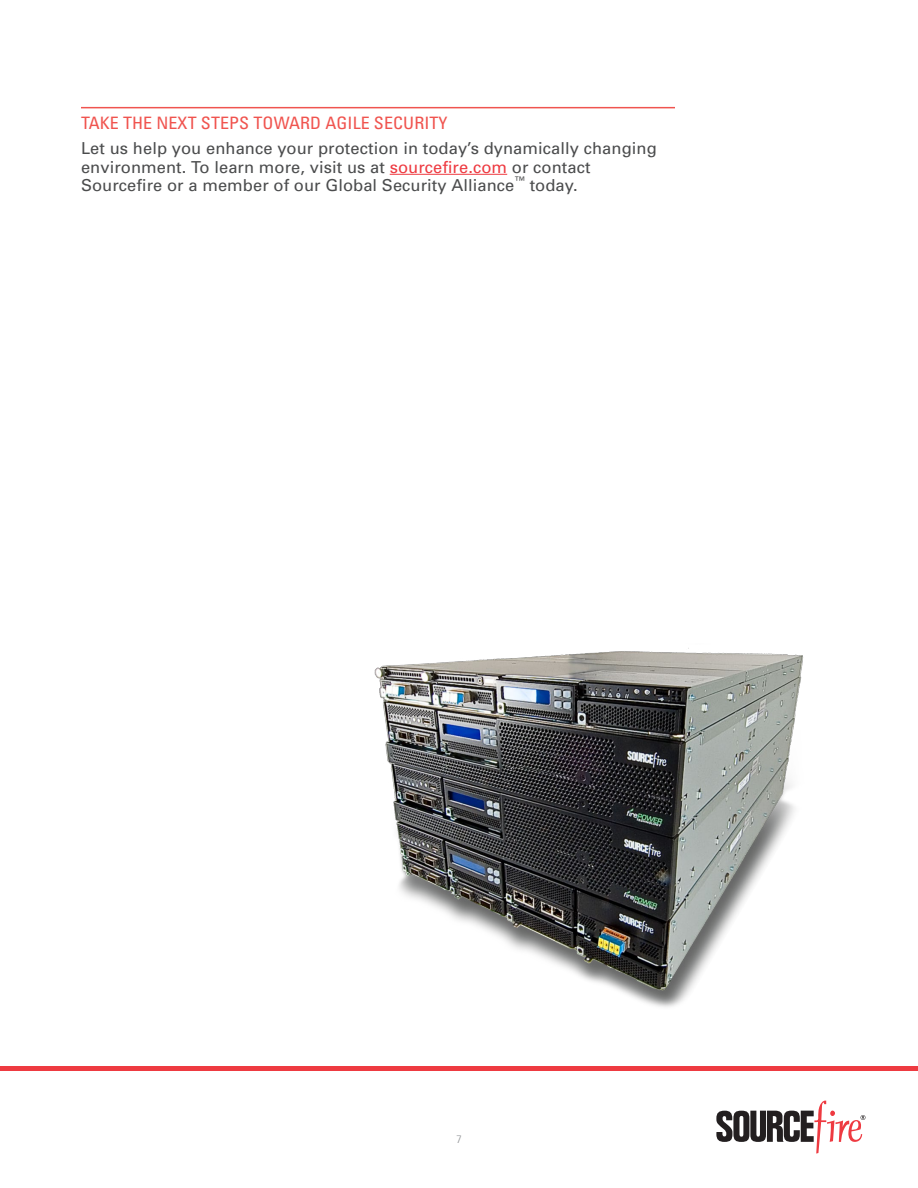
<style>
.page{position:relative;width:918px;height:1188px;background:#fff}
.page>*{position:absolute;margin:0;border:0;box-sizing:border-box;transform-origin:0 0}
.t1{font:condensed 17.1px "Univers";letter-spacing:.005em;color:#f0544f;scale:1.05 1}
.t2{font:16.5px/18.8px "Univers";letter-spacing:.005em;color:#4b4c4d}
.t3{font:300 condensed 10.8px "Univers";color:#939598;scale:1.11 1}
.t4{font:10.5px "Univers";color:#4b4c4d}
.s1{color:#ee3a41}
</style>
<div class="page">
<svg style="left:716px;top:1101px;width:149px;height:53px"></svg>
<hr style="left:81px;top:107px;width:594px;height:1px;background:#f0544f">
<hr style="left:390px;top:174px;width:117px;height:1px;background:#ee3a41">
<div style="left:0;top:1066px;width:918px;height:5px;background:#ee3a41"></div>
<img style="left:374px;top:648px;width:430px;height:359px">
<p class="t1" style="left:81px;top:112px;width:351px">TAKE THE NEXT STEPS TOWARD AGILE SECURITY</p>
<p class="t2" style="left:81px;top:138px;width:577px">Let us help you enhance your protection in today’s dynamically changing environment. To learn more, visit us at <span class="s1">sourcefire.com</span> or contact<br>Sourcefire or a member of our Global Security Alliance</p>
<p class="t4" style="left:514px;top:174px;width:12px">™</p>
<p class="t2" style="left:530px;top:176px;width:50px">today.</p>
<p class="t3" style="left:456px;top:1133px;width:6px">7</p>
</div>
